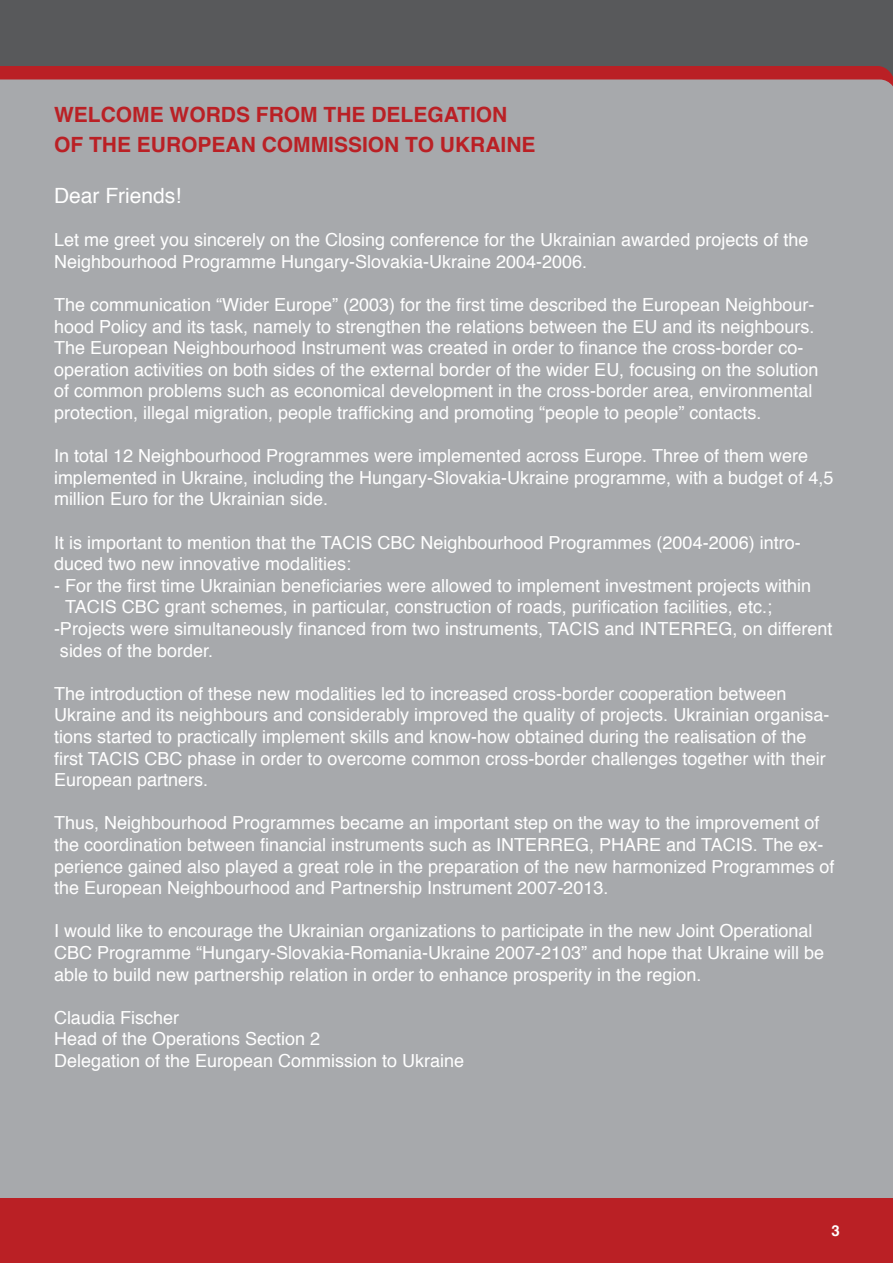
<style>
.page{position:relative;width:893px;height:1263px;background:#fff}
.page>*{position:absolute;margin:0;border:0;box-sizing:border-box;transform-origin:0 0}
.t1{font:700 21px/30px "Helvetica";color:#ba2025}
.t2{font:21px "Helvetica";color:#fff}
.t3{font:18px/21.6px "Helvetica";color:#fff}
.t4{font:700 15px "Helvetica";color:#fff}
</style>
<div class="page">
<div style="left:0;top:0;width:893px;height:158px;background:#58595b"></div>
<div style="left:0;top:220px;width:893px;height:1042px;background:#a7a9ac"></div>
<div style="left:0;top:1199px;width:893px;height:64px;background:#ba2025"></div>
<div style="left:0;top:66px;width:893px;height:13px;background:#ba2025"></div>
<div style="left:0;top:79px;width:892px;height:141px;background:#a7a9ac"></div>
<hr style="left:892px;top:87px;width:1px;height:144px;background:#a7a9ac">
<p class="t1" style="left:54px;top:99px;width:483px">WELCOME WORDS FROM THE DELEGATION<br>OF THE EUROPEAN COMMISSION TO UKRAINE</p>
<p class="t2" style="left:54px;top:178px;width:129px">Dear Friends!</p>
<p class="t3" style="left:54px;top:228px;width:756px">Let me greet you sincerely on the Closing conference for the Ukrainian awarded projects of the<br>Neighbourhood Programme Hungary-Slovakia-Ukraine 2004-2006.</p>
<p class="t3" style="left:54px;top:293px;width:766px">The communication “Wider Europe” (2003) for the first time described the European Neighbour&shy;hood Policy and its task, namely to strengthen the relations between the EU and its neighbours.<br>The European Neighbourhood Instrument was created in order to finance the cross-border co&shy;operation activities on both sides of the external border of the wider EU, focusing on the solution of common problems such as economical development in the cross-border area, environmental protection, illegal migration, people trafficking and promoting “people to people” contacts.</p>
<p class="t3" style="left:54px;top:444px;width:781px">In total 12 Neighbourhood Programmes were implemented across Europe. Three of them were implemented in Ukraine, including the Hungary-Slovakia-Ukraine programme, with a budget of 4,5 million Euro for the Ukrainian side.</p>
<p class="t3" style="left:54px;top:531px;width:748px">It is important to mention that the TACIS CBC Neighbourhood Programmes (2004-2006) intro&shy;duced two new innovative modalities:</p>
<p class="t3" style="left:54px;top:574px;width:759px">- For the first time Ukrainian beneficiaries were allowed to implement investment projects within</p>
<p class="t3" style="left:65px;top:596px;width:708px">TACIS CBC grant schemes, in particular, construction of roads, purification facilities, etc.;</p>
<p class="t3" style="left:54px;top:617px;width:780px">-Projects were simultaneously financed from two instruments, TACIS and INTERREG, on different</p>
<p class="t3" style="left:60px;top:639px;width:155px">sides of the border.</p>
<p class="t3" style="left:54px;top:682px;width:777px">The introduction of these new modalities led to increased cross-border cooperation between Ukraine and its neighbours and considerably improved the quality of projects. Ukrainian organisa&shy;tions started to practically implement skills and know-how obtained during the realisation of the first TACIS CBC phase in order to overcome common cross-border challenges together with their European partners.</p>
<p class="t3" style="left:54px;top:812px;width:782px">Thus, Neighbourhood Programmes became an important step on the way to the improvement of the coordination between financial instruments such as INTERREG, PHARE and TACIS. The ex&shy;perience gained also played a great role in the preparation of the new harmonized Programmes of the European Neighbourhood and Partnership Instrument 2007-2013.</p>
<p class="t3" style="left:54px;top:920px;width:772px">I would like to encourage the Ukrainian organizations to participate in the new Joint Operational<br>CBC Programme “Hungary-Slovakia-Romania-Ukraine 2007-2103” and hope that Ukraine will be able to build new partnership relation in order to enhance prosperity in the region.</p>
<p class="t3" style="left:54px;top:1006px;width:412px">Claudia Fischer<br>Head of the Operations Section 2<br>Delegation of the European Commission to Ukraine</p>
<p class="t4" style="left:832px;top:1217px;width:10px">3</p>
</div>
